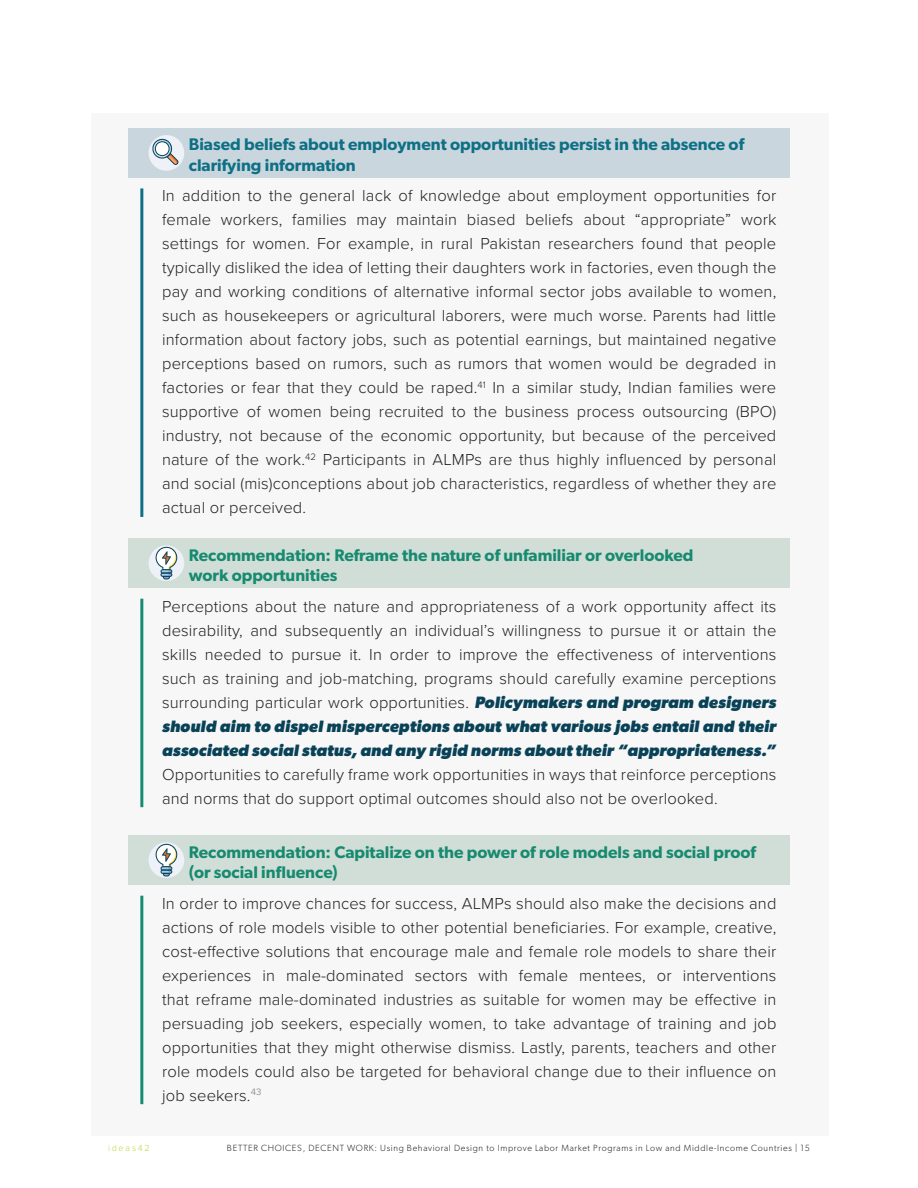
<style>
.page{position:relative;width:918px;height:1188px;background:#fff}
.page>*{position:absolute;margin:0;border:0;box-sizing:border-box;transform-origin:0 0}
.Heading_5_Recommedna{font:600 16.8px/20.2px "Gibson";color:#178a70}
.Heading_5_Example_te{font:600 16.8px/20.2px "Gibson";color:#0e7085}
.Body_inset_recommend{font:300 16.5px/24px "Proxima Nova";letter-spacing:.01em;color:#231f20;text-align:justify}
.Body_inset_example{font:300 16.5px/24px "Proxima Nova";letter-spacing:.01em;color:#231f20;text-align:justify}
.t1{font:300 9px "Gibson";letter-spacing:.075em;color:#231f20}
.t2{font:300 9px "Proxima Nova";letter-spacing:.2em;color:#bdd63d}
.s1{font-family:"Gibson";font-weight:700;font-style:italic;color:#094257}
</style>
<div class="page">
<div style="left:91px;top:113px;width:738px;height:1023px;background:#f7f7f8"></div>
<div style="left:128px;top:128px;width:662px;height:49px;background:#cad6de"></div>
<hr style="left:140px;top:188px;width:3px;height:329px;background:#0e7085">
<div style="left:128px;top:538px;width:662px;height:50px;background:#d0ded7"></div>
<hr style="left:140px;top:599px;width:3px;height:208px;background:#178a70">
<div style="left:128px;top:836px;width:662px;height:49px;background:#d0ded7"></div>
<hr style="left:140px;top:896px;width:3px;height:208px;background:#178a70">
<div style="left:149px;top:135px;width:35px;height:36px;background:#eff1f8;border-radius:50%"></div>
<svg style="left:151px;top:138px;width:28px;height:27px"></svg>
<div style="left:149px;top:545px;width:35px;height:36px;background:#eff1f8;border-radius:50%"></div>
<svg style="left:156px;top:547px;width:21px;height:32px"></svg>
<div style="left:149px;top:842px;width:35px;height:36px;background:#eff1f8;border-radius:50%"></div>
<svg style="left:156px;top:844px;width:21px;height:32px"></svg>
<p class="Heading_5_Example_te" style="left:189px;top:134px;width:557px">Biased beliefs about employment opportunities persist in the absence of clarifying information</p>
<p class="Body_inset_example" style="left:162px;top:183px;width:616px">In addition to the general lack of knowledge about employment opportunities for female workers, families may maintain biased beliefs about “appropriate” work settings for women. For example, in rural Pakistan researchers found that people typically disliked the idea of letting their daughters work in factories, even though the pay and working conditions of alternative informal sector jobs available to women, such as housekeepers or agricultural laborers, were much worse. Parents had little information about factory jobs, such as potential earnings, but maintained negative perceptions based on rumors, such as rumors that women would be degraded in factories or fear that they could be raped.<sup>41</sup> In a similar study, Indian families were supportive of women being recruited to the business process outsourcing (BPO) industry, not because of the economic opportunity, but because of the perceived nature of the work.<sup>42</sup> Participants in ALMPs are thus highly influenced by personal and social (mis)conceptions about job characteristics, regardless of whether they are actual or perceived.</p>
<p class="Heading_5_Recommedna" style="left:189px;top:544px;width:506px">Recommendation: Reframe the nature of unfamiliar or overlooked work opportunities</p>
<p class="Body_inset_recommend" style="left:162px;top:593px;width:616px">Perceptions about the nature and appropriateness of a work opportunity affect its desirability, and subsequently an individual’s willingness to pursue it or attain the skills needed to pursue it. In order to improve the effectiveness of interventions such as training and job-matching, programs should carefully examine perceptions surrounding particular work opportunities. <span class="s1">Policymakers and program designers should aim to dispel misperceptions about what various jobs entail and their associated social status, and any rigid norms about their “appropriateness.” </span>Opportunities to carefully frame work opportunities in ways that reinforce perceptions and norms that do support optimal outcomes should also not be overlooked.</p>
<p class="Heading_5_Recommedna" style="left:189px;top:841px;width:569px">Recommendation: Capitalize on the power of role models and social proof (or social influence)</p>
<p class="Body_inset_recommend" style="left:162px;top:890px;width:616px">In order to improve chances for success, ALMPs should also make the decisions and actions of role models visible to other potential beneficiaries. For example, creative, cost-effective solutions that encourage male and female role models to share their experiences in male-dominated sectors with female mentees, or interventions that reframe male-dominated industries as suitable for women may be effective in persuading job seekers, especially women, to take advantage of training and job opportunities that they might otherwise dismiss. Lastly, parents, teachers and other role models could also be targeted for behavioral change due to their influence on job seekers.<sup>43</sup></p>
<p class="t2" style="left:108px;top:1141px;width:43px">ideas42</p>
<p class="t1" style="left:227px;top:1142px;width:585px">BETTER CHOICES, DECENT WORK: Using Behavioral Design to Improve Labor Market Programs in Low and Middle-Income Countries | 15</p>
</div>
